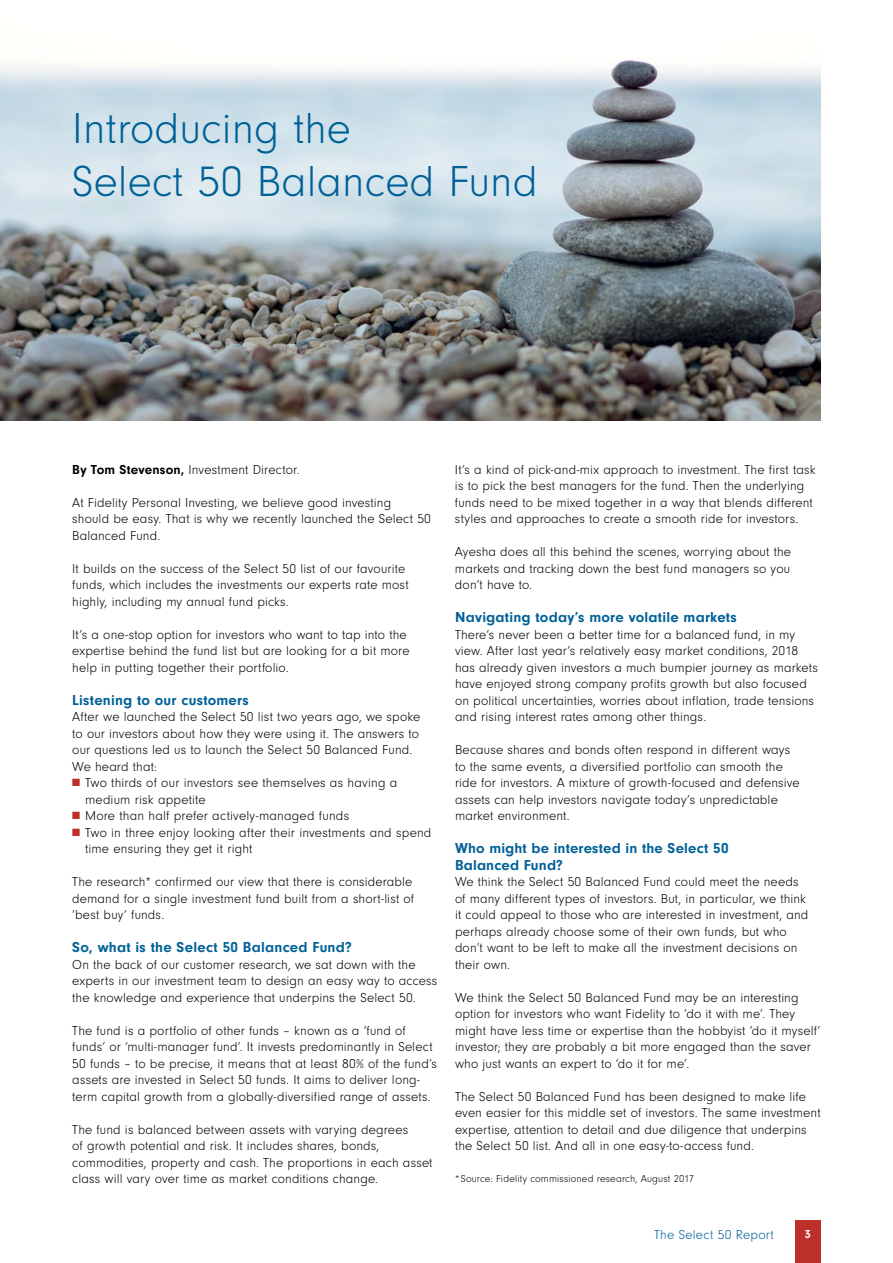
<style>
.page{position:relative;width:893px;height:1263px;background:#fff}
.page>*{position:absolute;margin:0;border:0;box-sizing:border-box;transform-origin:0 0}
.t1{font:300 45px/52.5px "Neuzeit Gro";letter-spacing:.005em;color:#006197}
.t2{font:700 15px/16.5px "Neuzeit Gro";letter-spacing:.015em;color:#006197}
.t3{font:300 13.5px/16.5px "Neuzeit Gro";letter-spacing:.01em;color:#000}
.t4{font:300 13.5px "Neuzeit Gro";letter-spacing:.02em;color:#006197}
.t5{font:700 12px "Neuzeit Gro";color:#fff}
.t6{font:300 10.5px "Neuzeit Gro";letter-spacing:.015em;color:#000}
.s1{font-weight:700}
.s2{color:#bd302a}
</style>
<div class="page">
<div style="left:795px;top:1220px;width:26px;height:43px;background:#bd302a"></div>
<img style="left:0;top:58px;width:821px;height:363px">
<h1 class="t1" style="left:72px;top:103px;width:467px">Introducing the<br>Select 50 Balanced Fund</h1>
<p class="t3" style="left:72px;top:461px;width:229px"><span class="s1">By Tom Stevenson,</span> Investment Director.</p>
<p class="t3" style="left:72px;top:494px;width:360px">At Fidelity Personal Investing, we believe good investing should be easy. That is why we recently launched the Select 50<br>Balanced Fund.</p>
<p class="t3" style="left:72px;top:560px;width:338px">It builds on the success of the Select 50 list of our favourite funds, which includes the investments our experts rate most highly, including my annual fund picks.</p>
<p class="t3" style="left:72px;top:626px;width:339px">It’s a one-stop option for investors who want to tap into the expertise behind the fund list but are looking for a bit more help in putting together their portfolio.</p>
<p class="t2" style="left:72px;top:692px;width:178px">Listening to our customers</p>
<p class="t3" style="left:72px;top:709px;width:349px">After we launched the Select 50 list two years ago, we spoke to our investors about how they were using it. The answers to our questions led us to launch the Select 50 Balanced Fund.<br>We heard that:</p>
<p class="t3" style="left:85px;top:775px;width:314px;text-indent:-13px"><span class="s2">■</span> Two thirds of our investors see themselves as having a medium risk appetite</p>
<p class="t3" style="left:72px;top:808px;width:278px"><span class="s2">■</span> More than half prefer actively-managed funds</p>
<p class="t3" style="left:85px;top:824px;width:348px;text-indent:-13px"><span class="s2">■</span> Two in three enjoy looking after their investments and spend time ensuring they get it right</p>
<p class="t3" style="left:72px;top:874px;width:343px">The research* confirmed our view that there is considerable demand for a single investment fund built from a short-list of ‘best buy’ funds.</p>
<p class="t2" style="left:72px;top:939px;width:281px">So, what is the Select 50 Balanced Fund?</p>
<p class="t3" style="left:72px;top:956px;width:367px">On the back of our customer research, we sat down with the experts in our investment team to design an easy way to access the knowledge and experience that underpins the Select 50.</p>
<p class="t3" style="left:72px;top:1022px;width:366px">The fund is a portfolio of other funds – known as a ‘fund of funds’ or ‘multi-manager fund’. It invests predominantly in Select 50 funds – to be precise, it means that at least 80% of the fund’s assets are invested in Select 50 funds. It aims to deliver long&shy;term capital growth from a globally-diversified range of assets.</p>
<p class="t3" style="left:72px;top:1121px;width:362px">The fund is balanced between assets with varying degrees<br>of growth potential and risk. It includes shares, bonds, commodities, property and cash. The proportions in each asset class will vary over time as market conditions change.</p>
<p class="t3" style="left:455px;top:461px;width:362px">It’s a kind of pick-and-mix approach to investment. The first task is to pick the best managers for the fund. Then the underlying funds need to be mixed together in a way that blends different styles and approaches to create a smooth ride for investors.</p>
<p class="t3" style="left:455px;top:544px;width:338px;text-align:justify">Ayesha does all this behind the scenes, worrying about the markets and tracking down the best fund managers so you don’t have to.</p>
<p class="t2" style="left:455px;top:609px;width:283px">Navigating today’s more volatile markets</p>
<p class="t3" style="left:455px;top:626px;width:364px">There’s never been a better time for a balanced fund, in my view. After last year’s relatively easy market conditions, 2018 has already given investors a much bumpier journey as markets have enjoyed strong company profits growth but also focused on political uncertainties, worries about inflation, trade tensions and rising interest rates among other things.</p>
<p class="t3" style="left:455px;top:742px;width:346px">Because shares and bonds often respond in different ways to the same events, a diversified portfolio can smooth the ride for investors. A mixture of growth-focused and defensive assets can help investors navigate today’s unpredictable market environment.</p>
<p class="t2" style="left:455px;top:840px;width:275px">Who might be interested in the Select 50<br>Balanced Fund?</p>
<p class="t3" style="left:455px;top:874px;width:355px">We think the Select 50 Balanced Fund could meet the needs of many different types of investors. But, in particular, we think it could appeal to those who are interested in investment, and perhaps already choose some of their own funds, but who don’t want to be left to make all the investment decisions on their own.</p>
<p class="t3" style="left:455px;top:989px;width:367px">We think the Select 50 Balanced Fund may be an interesting option for investors who want Fidelity to ‘do it with me’. They might have less time or expertise than the hobbyist ‘do it myself’ investor; they are probably a bit more engaged than the saver who just wants an expert to ‘do it for me’.</p>
<p class="t3" style="left:455px;top:1088px;width:367px">The Select 50 Balanced Fund has been designed to make life even easier for this middle set of investors. The same investment expertise, attention to detail and due diligence that underpins the Select 50 list. And all in one easy-to-access fund.</p>
<p class="t6" style="left:455px;top:1173px;width:241px">* Source: Fidelity commissioned research, August 2017</p>
<p class="t4" style="left:654px;top:1228px;width:121px">The Select 50 Report</p>
<p class="t5" style="left:805px;top:1227px;width:7px">3</p>
</div>
